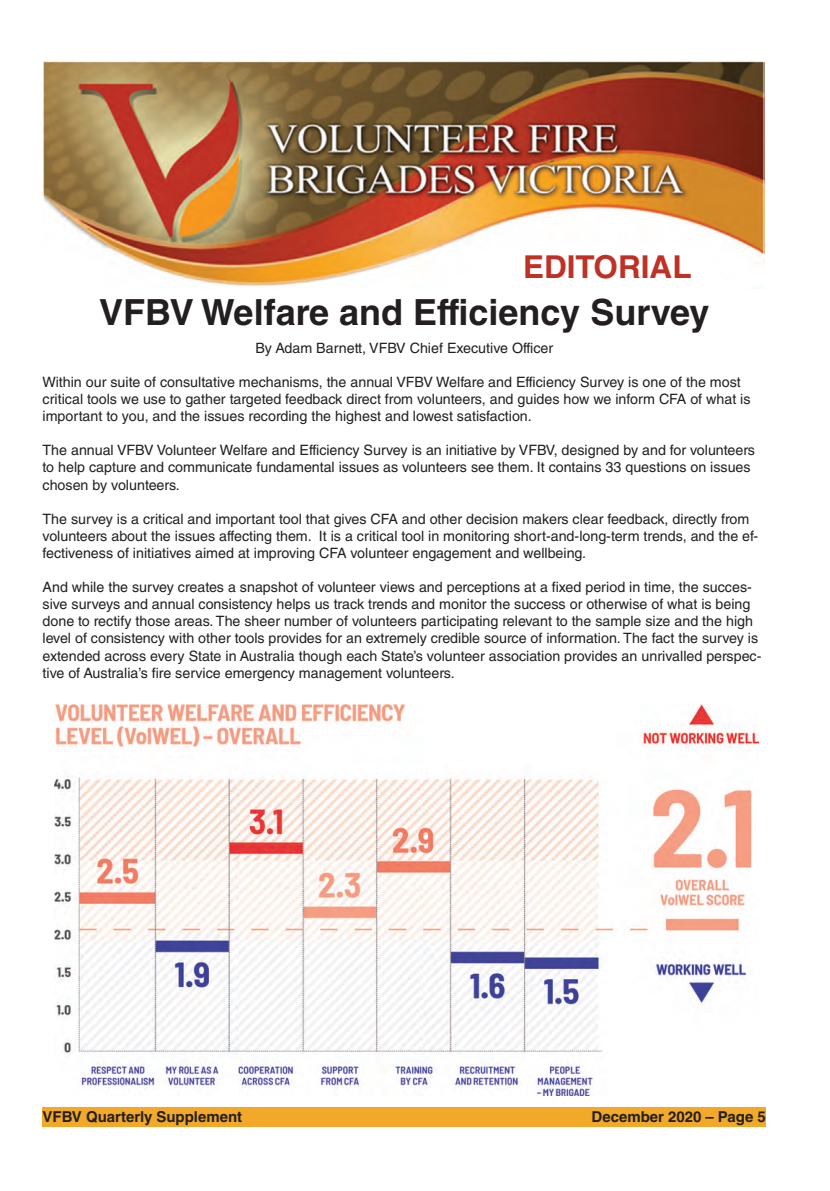
<style>
.page{position:relative;width:830px;height:1191px;background:#fff}
.page>*{position:absolute;margin:0;border:0;box-sizing:border-box;transform-origin:0 0}
.t1{font:700 36px "Helvetica LT Std";color:#231f20}
.t2{font:700 31.5px "Helvetica LT Std";color:#be3226}
.t3{font:700 15px "Helvetica LT Std";color:#231f20}
.t4{font:14.25px/17.1px "Helvetica LT Std";color:#231f20}
</style>
<div class="page">
<div style="left:43px;top:1107px;width:722px;height:20px;background:#f2a828"></div>
<img style="left:43px;top:61px;width:721px;height:226px">
<div style="left:499px;top:250px;width:215px;height:38px;background:#fff"></div>
<img style="left:54px;top:704px;width:704px;height:391px">
<h2 class="t2" style="left:522px;top:255px;width:170px">EDITORIAL</h2>
<h1 class="t1" style="left:99px;top:299px;width:611px">VFBV Welfare and Efficiency Survey</h1>
<p class="t4" style="left:255px;top:340px;width:299px">By Adam Barnett, VFBV Chief Executive Officer</p>
<p class="t4" style="left:43px;top:375px;width:709px">Within our suite of consultative mechanisms, the annual VFBV Welfare and Efficiency Survey is one of the most critical tools we use to gather targeted feedback direct from volunteers, and guides how we inform CFA of what is important to you, and the issues recording the highest and lowest satisfaction.</p>
<p class="t4" style="left:43px;top:443px;width:713px">The annual VFBV Volunteer Welfare and Efficiency Survey is an initiative by VFBV, designed by and for volunteers to help capture and communicate fundamental issues as volunteers see them. It contains 33 questions on issues chosen by volunteers.</p>
<p class="t4" style="left:43px;top:511px;width:717px">The survey is a critical and important tool that gives CFA and other decision makers clear feedback, directly from volunteers about the issues affecting them. It is a critical tool in monitoring short-and-long-term trends, and the ef&shy;fectiveness of initiatives aimed at improving CFA volunteer engagement and wellbeing.</p>
<p class="t4" style="left:43px;top:580px;width:720px">And while the survey creates a snapshot of volunteer views and perceptions at a fixed period in time, the succes&shy;sive surveys and annual consistency helps us track trends and monitor the success or otherwise of what is being done to rectify those areas. The sheer number of volunteers participating relevant to the sample size and the high level of consistency with other tools provides for an extremely credible source of information. The fact the survey is extended across every State in Australia though each State’s volunteer association provides an unrivalled perspec&shy;tive of Australia’s fire service emergency management volunteers.</p>
<p class="t3" style="left:43px;top:1111px;width:201px">VFBV Quarterly Supplement</p>
<p class="t3" style="left:591px;top:1111px;width:176px">December 2020 – Page 5</p>
</div>
